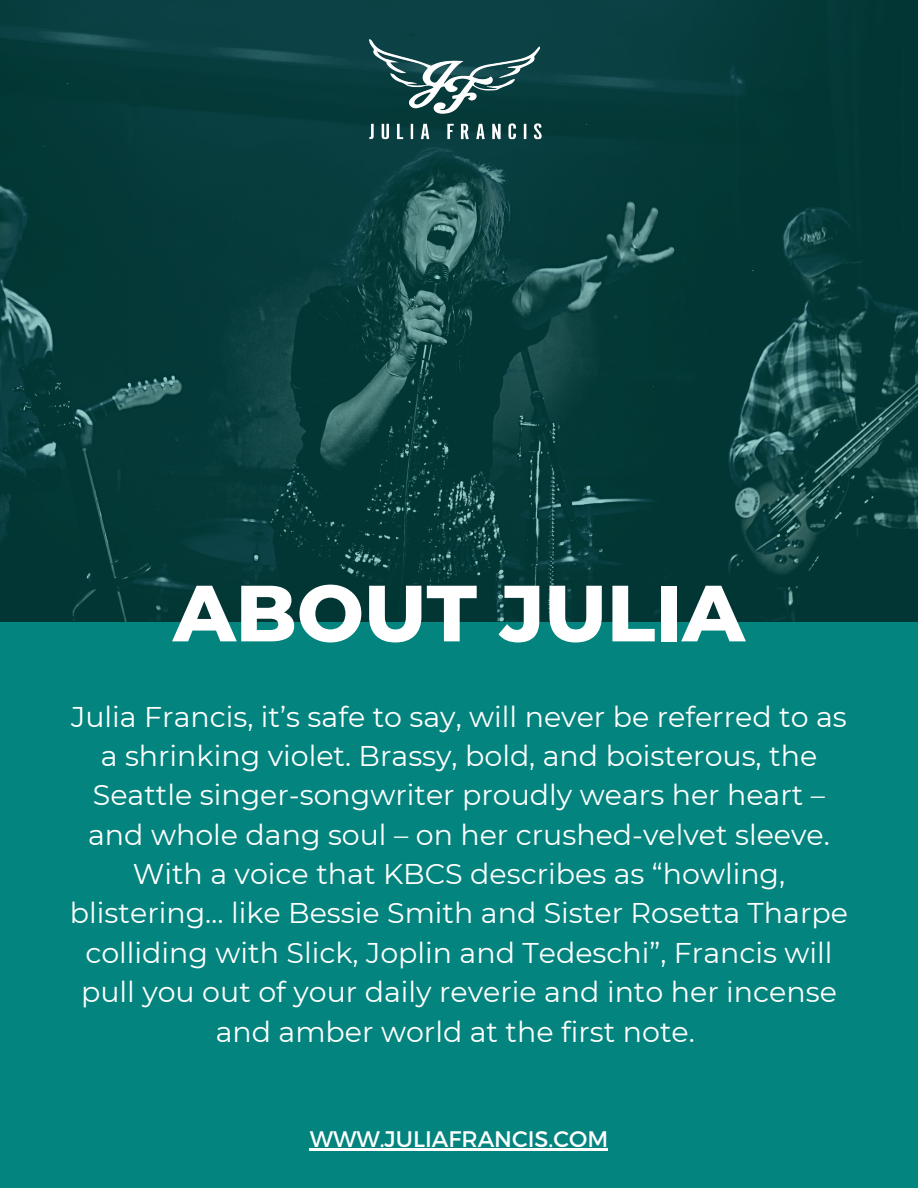
<style>
.page{position:relative;width:918px;height:1188px;background:#04847e}
.page>*{position:absolute;margin:0;border:0;box-sizing:border-box;transform-origin:0 0}
.t1{font:800 79.5px "Montserrat";color:#fff}
.t2{font:28.5px/39.3px "Montserrat";color:#fff;text-align:center}
.t3{font:22.5px "Montserrat";color:#fff}
</style>
<div class="page">
<img style="left:0;top:0;width:918px;height:621px">
<img style="left:370px;top:40px;width:178px;height:104px">
<hr style="left:310px;top:1148px;width:298px;height:2px;background:#fff">
<p class="t1" style="left:173px;top:564px;width:573px">ABOUT JULIA</p>
<p class="t2" style="left:70px;top:697px;width:780px">Julia Francis, it’s safe to say, will never be referred to as a shrinking violet. Brassy, bold, and boisterous, the Seattle singer-songwriter proudly wears her heart – and whole dang soul – on her crushed-velvet sleeve.<br>With a voice that KBCS describes as “howling, blistering… like Bessie Smith and Sister Rosetta Tharpe colliding with Slick, Joplin and Tedeschi”, Francis will pull you out of your daily reverie and into her incense and amber world at the first note.</p>
<p class="t3" style="left:310px;top:1124px;width:300px">WWW.JULIAFRANCIS.COM</p>
</div>
